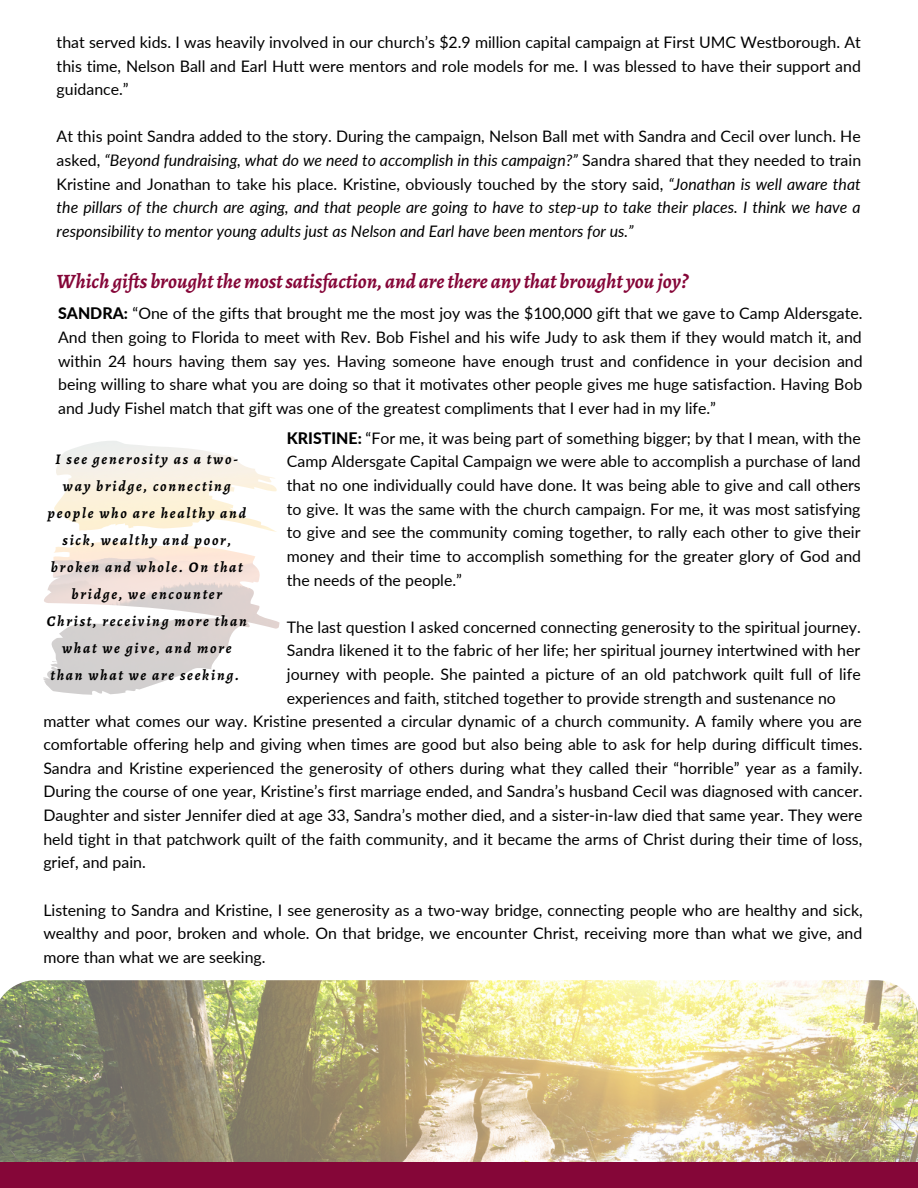
<style>
.page{position:relative;width:918px;height:1188px;background:#fff}
.page>*{position:absolute;margin:0;border:0;box-sizing:border-box;transform-origin:0 0}
.t1{font:italic 700 20.4px "Alegreya";color:#850638}
.t2{font:15.9px/23.7px "Lato";color:#000;text-align:justify}
.t3{font:italic 15.9px/23.7px "Lato";color:#000;text-align:justify}
.t4{font:italic 700 14.7px/27px "Alegreya";letter-spacing:.12em;color:#000;text-align:center}
.s1{font-style:normal}
.s2{font-weight:800}
</style>
<div class="page">
<img style="left:0;top:980px;width:918px;height:182px">
<div style="left:0;top:1162px;width:918px;height:26px;background:#850638"></div>
<img style="left:53px;top:441px;width:224px;height:178px">
<p class="t2" style="left:57px;top:30px;width:806px">that served kids. I was heavily involved in our church’s $2.9 million capital campaign at First UMC Westborough. At this time, Nelson Ball and Earl Hutt were mentors and role models for me. I was blessed to have their support and guidance.”</p>
<p class="t3" style="left:57px;top:124px;width:806px"><span class="s1">At this point Sandra added to the story. During the campaign, Nelson Ball met with Sandra and Cecil over lunch. He asked,</span> “Beyond fundraising, what do we need to accomplish in this campaign?” <span class="s1">Sandra shared that they needed to train Kristine and Jonathan to take his place. Kristine, obviously touched by the story said,</span> “Jonathan is well aware that the pillars of the church are aging, and that people are going to have to step-up to take their places. I think we have a responsibility to mentor young adults just as Nelson and Earl have been mentors for us.”</p>
<p class="t1" style="left:57px;top:266px;width:633px">Which gifts brought the most satisfaction, and are there any that brought you joy?</p>
<p class="t2" style="left:58px;top:301px;width:806px"><span class="s2">SANDRA:</span> “One of the gifts that brought me the most joy was the $100,000 gift that we gave to Camp Aldersgate.<br>And then going to Florida to meet with Rev. Bob Fishel and his wife Judy to ask them if they would match it, and within 24 hours having them say yes. Having someone have enough trust and confidence in your decision and being willing to share what you are doing so that it motivates other people gives me huge satisfaction. Having Bob and Judy Fishel match that gift was one of the greatest compliments that I ever had in my life.”</p>
<p class="t2" style="left:287px;top:425px;width:576px"><span class="s2">KRISTINE:</span> “For me, it was being part of something bigger; by that I mean, with the Camp Aldersgate Capital Campaign we were able to accomplish a purchase of land that no one individually could have done. It was being able to give and call others to give. It was the same with the church campaign. For me, it was most satisfying to give and see the community coming together, to rally each other to give their money and their time to accomplish something for the greater glory of God and the needs of the people.”</p>
<p class="t2" style="left:287px;top:614px;width:575px">The last question I asked concerned connecting generosity to the spiritual journey.</p>
<p class="t2" style="left:287px;top:638px;width:575px">Sandra likened it to the fabric of her life; her spiritual journey intertwined with her</p>
<p class="t2" style="left:287px;top:662px;width:575px">journey with people. She painted a picture of an old patchwork quilt full of life</p>
<p class="t2" style="left:287px;top:685px;width:551px">experiences and faith, stitched together to provide strength and sustenance no</p>
<p class="t2" style="left:43px;top:708px;width:820px">matter what comes our way. Kristine presented a circular dynamic of a church community. A family where you are</p>
<p class="t2" style="left:43px;top:732px;width:821px">comfortable offering help and giving when times are good but also being able to ask for help during difficult times.</p>
<p class="t2" style="left:43px;top:755px;width:821px">Sandra and Kristine experienced the generosity of others during what they called their “horrible” year as a family.</p>
<p class="t2" style="left:43px;top:779px;width:821px">During the course of one year, Kristine’s first marriage ended, and Sandra’s husband Cecil was diagnosed with cancer.</p>
<p class="t2" style="left:43px;top:803px;width:821px">Daughter and sister Jennifer died at age 33, Sandra’s mother died, and a sister-in-law died that same year. They were</p>
<p class="t2" style="left:43px;top:826px;width:821px">held tight in that patchwork quilt of the faith community, and it became the arms of Christ during their time of loss,</p>
<p class="t2" style="left:43px;top:850px;width:104px">grief, and pain.</p>
<p class="t2" style="left:43px;top:897px;width:821px">Listening to Sandra and Kristine, I see generosity as a two-way bridge, connecting people who are healthy and sick, wealthy and poor, broken and whole. On that bridge, we encounter Christ, receiving more than what we give, and more than what we are seeking.</p>
<p class="t4" style="left:47px;top:445px;width:202px">I see generosity as a two&shy;way bridge, connecting people who are healthy and sick, wealthy and poor, broken and whole. On that bridge, we encounter<br>Christ, receiving more than what we give, and more than what we are seeking.</p>
</div>
